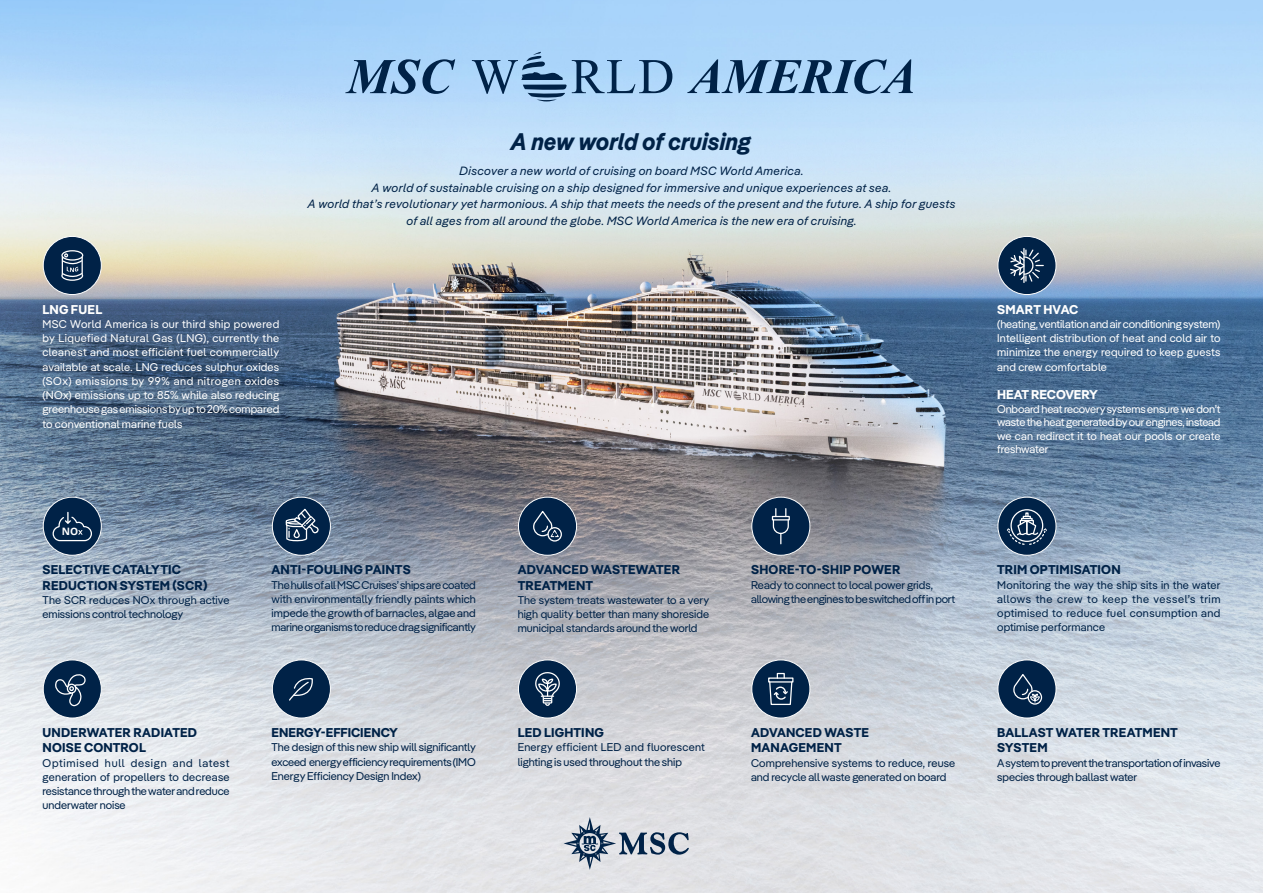
<style>
.page{position:relative;width:1263px;height:893px;background:#fff}
.page>*{position:absolute;margin:0;border:0;box-sizing:border-box;transform-origin:0 0}
.t1{font:italic 700 24px "Pangea";color:#002247;scale:.95 1}
.t2{font:700 12.75px/15.3px "Pangea";letter-spacing:.01em;color:#002247}
.t3{font:700 12.75px "Pangea";color:#fff}
.t4{font:italic 12px/16.5px "Pangea";letter-spacing:.035em;color:#002247;text-align:center}
.t5{font:11.25px/14.2px "Pangea";letter-spacing:-.005em;color:#002247;text-align:justify}
.t6{font:11.25px/14.2px "Pangea";color:#fff;text-align:justify}
.t7{font:700 10.2px "Open Sans";color:#fff}
</style>
<div class="page">
<img style="left:0;top:0;width:1263px;height:893px">
<svg style="left:43px;top:236px;width:59px;height:59px;background:#4b6178"></svg>
<svg style="left:43px;top:497px;width:59px;height:59px;background:#365270"></svg>
<svg style="left:272px;top:659px;width:59px;height:59px;background:#415b76"></svg>
<svg style="left:751px;top:497px;width:59px;height:59px;background:#354c67"></svg>
<svg style="left:272px;top:497px;width:59px;height:59px;background:#3b5573"></svg>
<svg style="left:997px;top:497px;width:59px;height:59px;background:#415b79"></svg>
<svg style="left:997px;top:236px;width:59px;height:59px;background:#46607c"></svg>
<svg style="left:997px;top:659px;width:59px;height:59px;background:#465f7a"></svg>
<svg style="left:43px;top:659px;width:59px;height:59px;background:#4a637d"></svg>
<svg style="left:751px;top:659px;width:59px;height:59px;background:#485f79"></svg>
<svg style="left:518px;top:497px;width:59px;height:59px;background:#354c67"></svg>
<svg style="left:518px;top:659px;width:59px;height:59px;background:#4a617a"></svg>
<svg style="left:345px;top:59px;width:110px;height:35px;background:#7298bd"></svg>
<svg style="left:472px;top:52px;width:200px;height:49px;background:#87aed2"></svg>
<svg style="left:687px;top:59px;width:226px;height:35px;background:#7399bc"></svg>
<svg style="left:563px;top:817px;width:126px;height:53px;background:#b4bbc5"></svg>
<p class="t1" style="left:511px;top:124px;width:254px">A new world of cruising</p>
<p class="t4" style="left:459px;top:162px;width:345px">Discover a new world of cruising on board MSC World America.</p>
<p class="t4" style="left:372px;top:179px;width:521px">A world of sustainable cruising on a ship designed for immersive and unique experiences at sea.</p>
<p class="t4" style="left:308px;top:195px;width:649px">A world that’s revolutionary yet harmonious. A ship that meets the needs of the present and the future. A ship for guests of all ages from all around the globe. MSC World America is the new era of cruising.</p>
<p class="t3" style="left:43px;top:300px;width:61px">LNG FUEL</p>
<p class="t6" style="left:43px;top:316px;width:238px">MSC World America is our third ship powered by Liquefied Natural Gas (LNG), currently the cleanest and most efficient fuel commercially available at scale. LNG reduces sulphur oxides (SOx) emissions by 99% and nitrogen oxides (NOx) emissions up to 85% while also reducing greenhouse gas emissions by up to 20% compared to conventional marine fuels</p>
<p class="t7" style="left:62px;top:524px;width:18px">NO</p>
<p class="t2" style="left:43px;top:562px;width:166px">SELECTIVE CATALYTIC<br>REDUCTION SYSTEM (SCR)</p>
<p class="t5" style="left:43px;top:592px;width:189px">The SCR reduces NOx through active emissions control technology</p>
<p class="t2" style="left:43px;top:724px;width:156px">UNDERWATER RADIATED<br>NOISE CONTROL</p>
<p class="t5" style="left:43px;top:755px;width:189px">Optimised hull design and latest generation of propellers to decrease resistance through the water and reduce underwater noise</p>
<p class="t2" style="left:272px;top:562px;width:141px">ANTI-FOULING PAINTS</p>
<p class="t5" style="left:272px;top:577px;width:206px">The hulls of all MSC Cruises’ ships are coated with environmentally friendly paints which impede the growth of barnacles, algae and marine organisms to reduce drag significantly</p>
<p class="t2" style="left:272px;top:724px;width:128px">ENERGY-EFFICIENCY</p>
<p class="t5" style="left:272px;top:740px;width:206px">The design of this new ship will significantly exceed energy efficiency requirements (IMO Energy Efficiency Design Index)</p>
<p class="t2" style="left:518px;top:562px;width:164px">ADVANCED WASTEWATER<br>TREATMENT</p>
<p class="t5" style="left:518px;top:592px;width:193px">The system treats wastewater to a very high quality better than many shoreside municipal standards around the world</p>
<p class="t2" style="left:518px;top:724px;width:88px">LED LIGHTING</p>
<p class="t5" style="left:518px;top:740px;width:189px">Energy efficient LED and fluorescent lighting is used throughout the ship</p>
<p class="t2" style="left:751px;top:562px;width:151px">SHORE-TO-SHIP POWER</p>
<p class="t5" style="left:751px;top:577px;width:183px">Ready to connect to local power grids,</p>
<p class="t5" style="left:751px;top:591px;width:206px">allowing the engines to be switched off in port</p>
<p class="t2" style="left:751px;top:724px;width:119px">ADVANCED WASTE<br>MANAGEMENT</p>
<p class="t5" style="left:751px;top:755px;width:206px">Comprehensive systems to reduce, reuse and recycle all waste generated on board</p>
<p class="t3" style="left:997px;top:300px;width:83px">SMART HVAC</p>
<p class="t6" style="left:997px;top:316px;width:225px">(heating, ventilation and air conditioning system)</p>
<p class="t6" style="left:997px;top:331px;width:225px">Intelligent distribution of heat and cold air to minimize the energy required to keep guests and crew comfortable</p>
<p class="t3" style="left:997px;top:385px;width:102px">HEAT RECOVERY</p>
<p class="t6" style="left:997px;top:401px;width:225px;line-height:13.5px">Onboard heat recovery systems ensure we don’t waste the heat generated by our engines, instead we can redirect it to heat our pools or create freshwater</p>
<p class="t2" style="left:997px;top:562px;width:125px">TRIM OPTIMISATION</p>
<p class="t5" style="left:997px;top:577px;width:225px">Monitoring the way the ship sits in the water allows the crew to keep the vessel’s trim optimised to reduce fuel consumption and optimise performance</p>
<p class="t2" style="left:997px;top:724px;width:182px">BALLAST WATER TREATMENT<br>SYSTEM</p>
<p class="t5" style="left:997px;top:755px;width:225px">A system to prevent the transportation of invasive species through ballast water</p>
</div>
